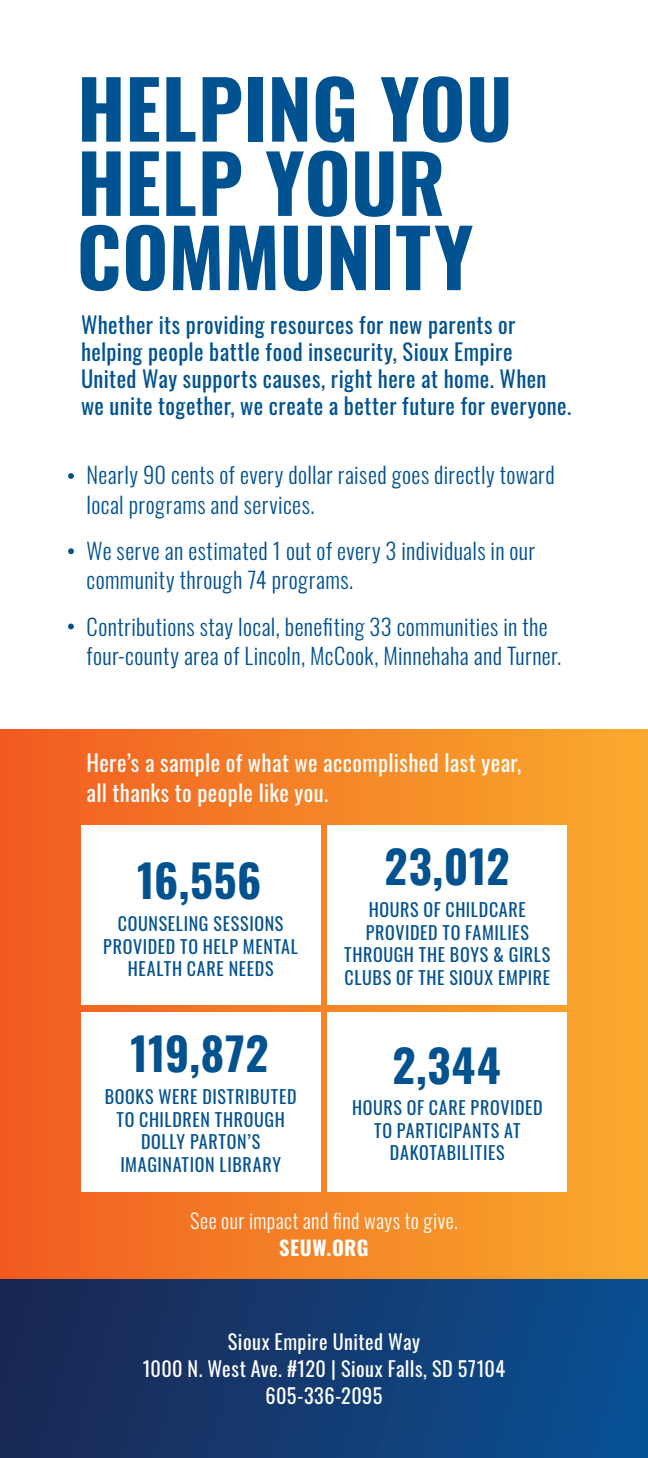
<style>
.page{position:relative;width:648px;height:1458px;background:#fff}
.page>*{position:absolute;margin:0;border:0;box-sizing:border-box;transform-origin:0 0}
.t1{font:700 79.65px/74.2px "Oswald";color:#015290}
.t2{font:700 45px "Oswald";letter-spacing:.015em;color:#035290}
.t3{font:300 22.5px/29.2px "Oswald";letter-spacing:.02em;color:#035290}
.t4{font:22.5px/27px "Oswald";letter-spacing:.02em;color:#015290}
.t5{font:22.5px/29.2px "Oswald";letter-spacing:.015em;color:#fff}
.t6{font:20.25px/27px "Oswald";letter-spacing:.025em;color:#fff;text-align:center}
.t7{font:300 20.25px/27px "Oswald";letter-spacing:.02em;color:#fff;text-align:center}
.t8{font:18px/22.5px "Oswald";letter-spacing:.035em;color:#035290;text-align:center}
.s1{font-weight:700}
</style>
<div class="page">
<div style="left:0;top:729px;width:648px;height:551px;background:linear-gradient(to right,#f15d24,#f9ac2f)"></div>
<div style="left:0;top:1280px;width:648px;height:178px;background:linear-gradient(to right,#1b2751,#0a5093)"></div>
<div style="left:81px;top:826px;width:239px;height:179px;background:#fff"></div>
<div style="left:81px;top:1013px;width:239px;height:179px;background:#fff"></div>
<div style="left:328px;top:826px;width:239px;height:179px;background:#fff"></div>
<div style="left:328px;top:1013px;width:239px;height:179px;background:#fff"></div>
<svg style="left:68px;top:624px;width:6px;height:5px"></svg>
<svg style="left:68px;top:473px;width:6px;height:6px"></svg>
<svg style="left:68px;top:548px;width:6px;height:6px"></svg>
<p class="t1" style="left:77px;top:64px;width:437px">HELPING YOU<br>HELP YOUR<br>COMMUNITY</p>
<p class="t4" style="left:81px;top:309px;width:492px">Whether its providing resources for new parents or helping people battle food insecurity, Sioux Empire United Way supports causes, right here at home. When we unite together, we create a better future for everyone.</p>
<p class="t3" style="left:87px;top:459px;width:470px">Nearly 90 cents of every dollar raised goes directly toward local programs and services.</p>
<p class="t3" style="left:87px;top:534px;width:450px">We serve an estimated 1 out of every 3 individuals in our community through 74 programs.</p>
<p class="t3" style="left:87px;top:610px;width:476px">Contributions stay local, benefiting 33 communities in the four-county area of Lincoln, McCook, Minnehaha and Turner.</p>
<p class="t5" style="left:87px;top:746px;width:436px">Here’s a sample of what we accomplished last year, all thanks to people like you.</p>
<p class="t2" style="left:137px;top:841px;width:126px">16,556</p>
<p class="t8" style="left:103px;top:911px;width:196px">COUNSELING SESSIONS<br>PROVIDED TO HELP MENTAL<br>HEALTH CARE NEEDS</p>
<p class="t2" style="left:131px;top:1014px;width:140px">119,872</p>
<p class="t8" style="left:105px;top:1084px;width:193px">BOOKS WERE DISTRIBUTED<br>TO CHILDREN THROUGH<br>DOLLY PARTON’S<br>IMAGINATION LIBRARY</p>
<p class="t2" style="left:385px;top:827px;width:126px">23,012</p>
<p class="t8" style="left:344px;top:897px;width:208px">HOURS OF CHILDCARE<br>PROVIDED TO FAMILIES<br>THROUGH THE BOYS &amp; GIRLS<br>CLUBS OF THE SIOUX EMPIRE</p>
<p class="t2" style="left:392px;top:1025px;width:110px">2,344</p>
<p class="t8" style="left:352px;top:1095px;width:192px">HOURS OF CARE PROVIDED<br>TO PARTICIPANTS AT<br>DAKOTABILITIES</p>
<p class="t7" style="left:190px;top:1205px;width:269px">See our impact and find ways to give.<br><span class="s1">SEUW.ORG</span></p>
<p class="t6" style="left:228px;top:1326px;width:194px">Sioux Empire United Way</p>
<p class="t6" style="left:143px;top:1353px;width:364px">1000 N. West Ave. #120 | Sioux Falls, SD 57104<br>605-336-2095</p>
</div>
